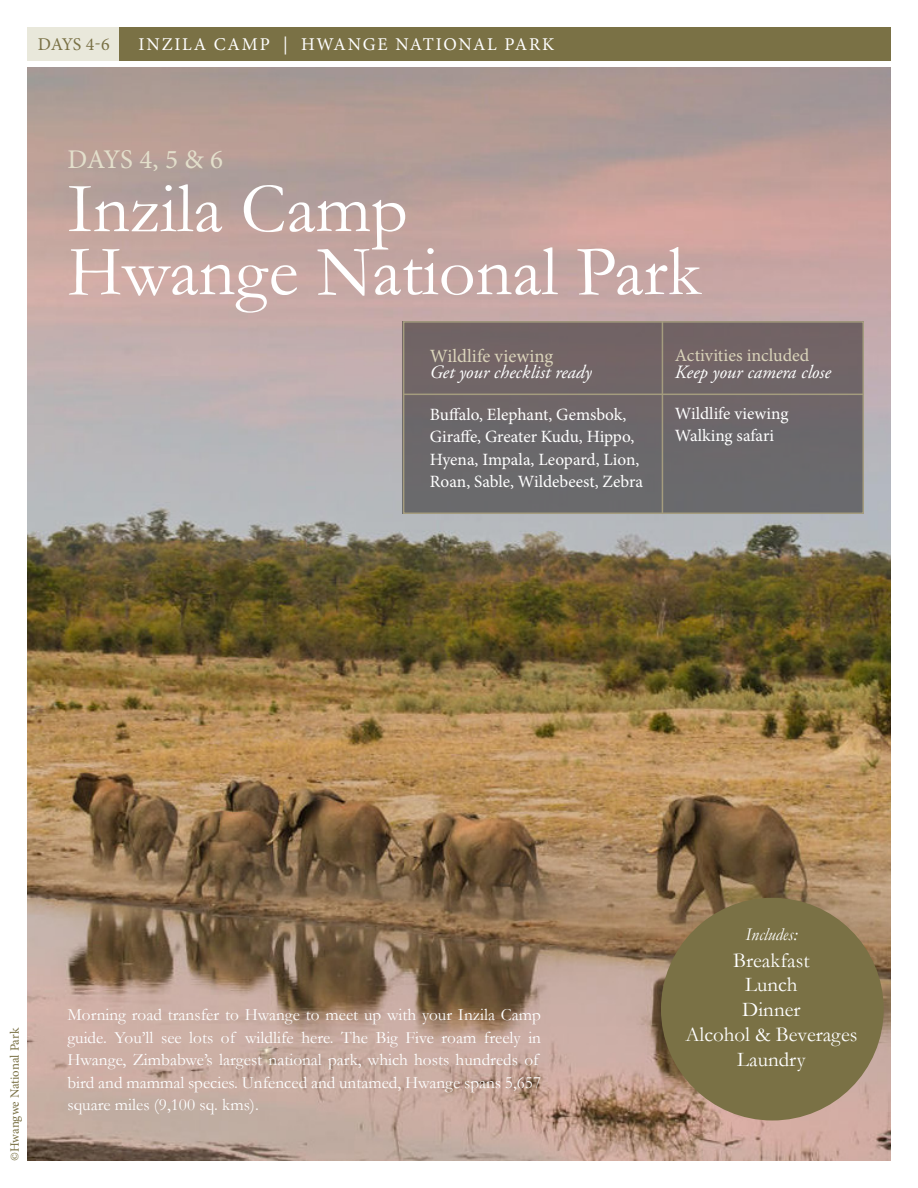
<style>
.page{position:relative;width:918px;height:1188px;background:#fff}
.page>*{position:absolute;margin:0;border:0;box-sizing:border-box;transform-origin:0 0}
.t1{font:72px "Garamond";color:#fff}
.t2{font:27px "Minion Pro";color:#e3dfcb}
.body{font:21px "Garamond";color:#fff}
.t3{font:italic 18.75px "Adobe Garamond Pro";color:#fff}
.body-2{font:18.75px "Minion Pro";color:#dad4ba}
.t4{font:18px "Minion Pro";letter-spacing:.1em;color:#fff}
.t5{font:18px "Minion Pro";color:#dad4ba}
.body-3{font:italic 18px "Garamond";color:#fff}
.t6{font:18px "Minion Pro";color:#7a7145}
.Flight{font:17.25px/22.5px "Garamond";color:#fff}
.body-4{font:17.25px/22.5px "Minion Pro";color:#fff}
.Flight_info{font:12.75px "Minion Pro";letter-spacing:-.01em;color:#7a7145}
</style>
<div class="page">
<img style="left:27px;top:68px;width:864px;height:1093px">
<div style="left:27px;top:27px;width:864px;height:34px;background:#7a7145"></div>
<div style="left:27px;top:27px;width:92px;height:34px;background:#e9e8db"></div>
<div style="left:403px;top:321px;width:461px;height:193px;background:#6e676a"></div>
<div style="left:403px;top:321px;width:461px;height:193px;border:2px solid #a49c7e"></div>
<hr style="left:662px;top:321px;width:1px;height:193px;background:#a49c7e">
<hr style="left:403px;top:394px;width:461px;height:1px;background:#a49c7e">
<div style="left:661px;top:898px;width:223px;height:222px;background:#7a7145;border-radius:50%"></div>
<p class="t6" style="left:38px;top:32px;width:73px">DAYS 4-6</p>
<p class="t4" style="left:139px;top:32px;width:417px">INZILA CAMP | HWANGE NATIONAL PARK</p>
<p class="t2" style="left:68px;top:141px;width:157px">DAYS 4, 5 &amp; 6</p>
<p class="t1" style="left:68px;top:160px;width:342px">Inzila Camp</p>
<p class="t1" style="left:68px;top:223px;width:635px">Hwange National Park</p>
<p class="body-2" style="left:430px;top:343px;width:125px">Wildlife viewing</p>
<p class="t3" style="left:430px;top:361px;width:163px">Get your checklist ready</p>
<p class="body-4" style="left:430px;top:403px;width:215px">Buffalo, Elephant, Gemsbok,<br>Giraffe, Greater Kudu, Hippo,<br>Hyena, Impala, Leopard, Lion,<br>Roan, Sable, Wildebeest, Zebra</p>
<p class="t5" style="left:675px;top:343px;width:136px">Activities included</p>
<p class="t3" style="left:675px;top:361px;width:158px">Keep your camera close</p>
<p class="body-4" style="left:675px;top:402px;width:115px">Wildlife viewing</p>
<p class="body-4" style="left:675px;top:425px;width:101px">Walking safari</p>
<p class="Flight_info" style="left:6px;top:1161px;width:135px;rotate:-90deg">©Hwangwe National Park</p>
<p class="Flight" style="left:68px;top:1003px;width:475px">Morning road transfer to Hwange to meet up with your Inzila Camp guide. You’ll see lots of wildlife here. The Big Five roam freely in Hwange, Zimbabwe’s largest national park, which hosts hundreds of bird and mammal species. Unfenced and untamed, Hwange spans 5,657 square miles (9,100 sq. kms).</p>
<p class="body-3" style="left:746px;top:922px;width:53px">Includes:</p>
<p class="body" style="left:733px;top:946px;width:78px">Breakfast</p>
<p class="body" style="left:745px;top:971px;width:54px">Lunch</p>
<p class="body" style="left:742px;top:995px;width:60px">Dinner</p>
<p class="body" style="left:685px;top:1020px;width:174px">Alcohol &amp; Beverages</p>
<p class="body" style="left:737px;top:1045px;width:70px">Laundry</p>
</div>
